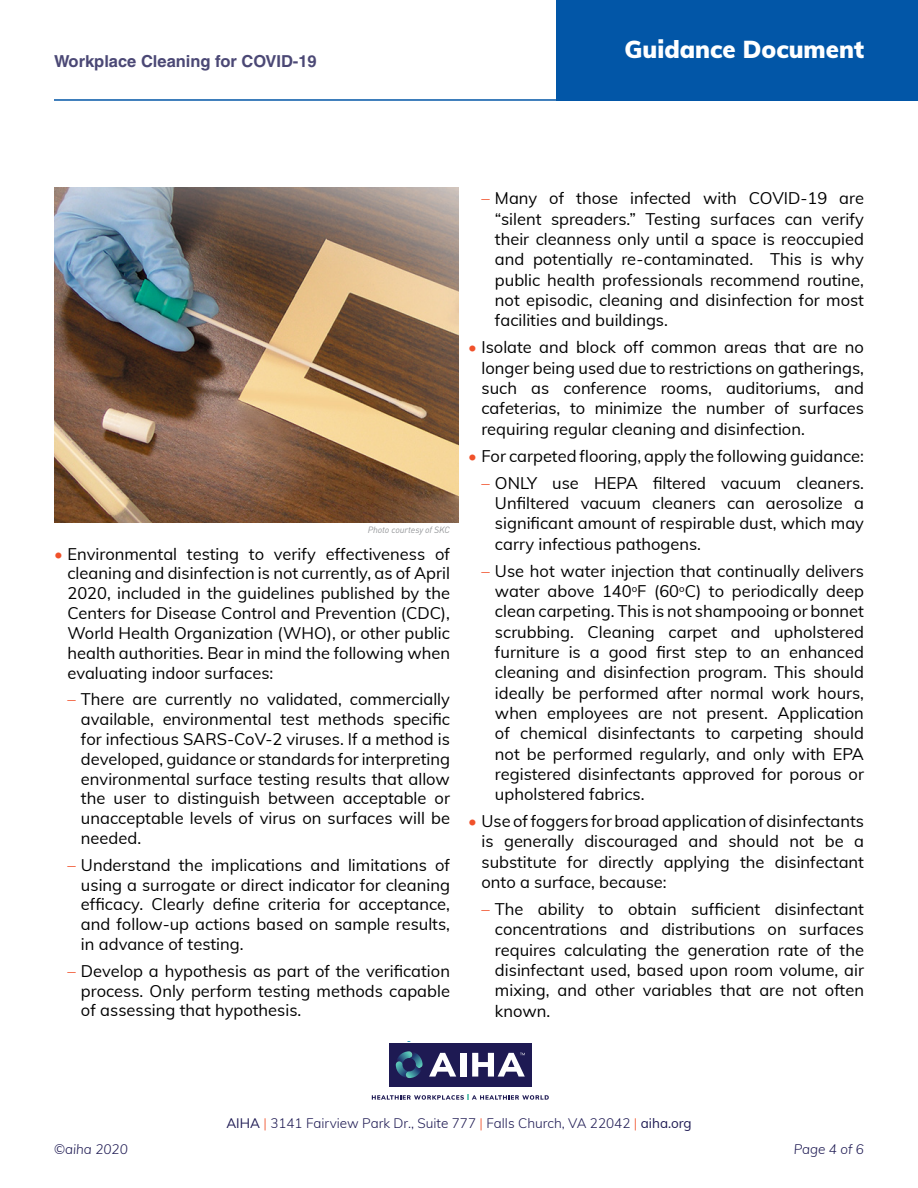
<style>
.page{position:relative;width:918px;height:1188px;background:#fff}
.page>*{position:absolute;margin:0;border:0;box-sizing:border-box;transform-origin:0 0}
.t1{font:900 24px "Muli";color:#fff}
.t2{font:16.5px/20.2px "Muli";color:#000;text-align:justify}
.t3{font:700 16.5px "Helvetica";color:#4b4875}
.t4{font:300 13.5px "Muli";color:#1e1a53}
.t5{font:italic 300 13.5px "Muli";color:#1e1a53}
.t6{font:italic 9px "DINOT";letter-spacing:-.01em;color:#939598}
.s1{color:#f0512a}
.s2{font-weight:400}
</style>
<div class="page">
<hr style="left:54px;top:99px;width:537px;height:2px;background:#0256a7">
<div style="left:556px;top:0;width:362px;height:101px;background:#0256a7"></div>
<svg style="left:372px;top:1041px;width:177px;height:59px"></svg>
<img style="left:54px;top:188px;width:405px;height:335px">
<p class="t3" style="left:54px;top:51px;width:264px">Workplace Cleaning for COVID-19</p>
<h1 class="t1" style="left:625px;top:31px;width:241px">Guidance Document</h1>
<p class="t6" style="left:368px;top:524px;width:84px">Photo courtesy of SKC</p>
<p class="t2" style="left:67px;top:543px;width:384px;line-height:19.8px;text-indent:-13px"><span class="s1">•</span> Environmental testing to verify effectiveness of cleaning and disinfection is not currently, as of April 2020, included in the guidelines published by the Centers for Disease Control and Prevention (CDC), World Health Organization (WHO), or other public health authorities. Bear in mind the following when evaluating indoor surfaces:</p>
<p class="t2" style="left:81px;top:689px;width:371px;line-height:19.8px;text-indent:-13px"><span class="s1">–</span> There are currently no validated, commercially available, environmental test methods specific for infectious SARS-CoV-2 viruses. If a method is developed, guidance or standards for interpreting environmental surface testing results that allow the user to distinguish between acceptable or unacceptable levels of virus on surfaces will be needed.</p>
<p class="t2" style="left:81px;top:854px;width:371px;line-height:19.8px;text-indent:-13px"><span class="s1">–</span> Understand the implications and limitations of using a surrogate or direct indicator for cleaning efficacy. Clearly define criteria for acceptance, and follow-up actions based on sample results, in advance of testing.</p>
<p class="t2" style="left:81px;top:960px;width:371px;line-height:19.8px;text-indent:-13px"><span class="s1">–</span> Develop a hypothesis as part of the verification process. Only perform testing methods capable of assessing that hypothesis.</p>
<p class="t2" style="left:495px;top:188px;width:371px;text-indent:-13px"><span class="s1">–</span> Many of those infected with COVID-19 are “silent spreaders.” Testing surfaces can verify their cleanness only until a space is reoccupied and potentially re-contaminated. This is why public health professionals recommend routine, not episodic, cleaning and disinfection for most facilities and buildings.</p>
<p class="t2" style="left:481px;top:336px;width:384px;text-indent:-13px"><span class="s1">•</span> Isolate and block off common areas that are no longer being used due to restrictions on gatherings, such as conference rooms, auditoriums, and cafeterias, to minimize the number of surfaces requiring regular cleaning and disinfection.</p>
<p class="t2" style="left:468px;top:445px;width:398px"><span class="s1">•</span> For carpeted flooring, apply the following guidance:</p>
<p class="t2" style="left:495px;top:472px;width:371px;text-indent:-13px"><span class="s1">–</span> ONLY use HEPA filtered vacuum cleaners.<br>Unfiltered vacuum cleaners can aerosolize a significant amount of respirable dust, which may carry infectious pathogens.</p>
<p class="t2" style="left:495px;top:560px;width:371px;text-indent:-13px"><span class="s1">–</span> Use hot water injection that continually delivers water above 140<sup>o</sup>F (60<sup>o</sup>C) to periodically deep clean carpeting. This is not shampooing or bonnet scrubbing. Cleaning carpet and upholstered furniture is a good first step to an enhanced cleaning and disinfection program. This should ideally be performed after normal work hours, when employees are not present. Application of chemical disinfectants to carpeting should not be performed regularly, and only with EPA registered disinfectants approved for porous or upholstered fabrics.</p>
<p class="t2" style="left:481px;top:810px;width:384px;text-indent:-13px"><span class="s1">•</span> Use of foggers for broad application of disinfectants is generally discouraged and should not be a substitute for directly applying the disinfectant onto a surface, because:</p>
<p class="t2" style="left:495px;top:898px;width:371px;text-indent:-13px"><span class="s1">–</span> The ability to obtain sufficient disinfectant concentrations and distributions on surfaces requires calculating the generation rate of the disinfectant used, based upon room volume, air mixing, and other variables that are not often known.</p>
<p class="t4" style="left:226px;top:1113px;width:467px"><span class="s2">AIHA</span> <span class="s1">|</span> 3141 Fairview Park Dr., Suite 777 <span class="s1">|</span> Falls Church, VA 22042 <span class="s1">|</span> <span class="s2">aiha.org</span></p>
<p class="t5" style="left:54px;top:1140px;width:75px">©aiha 2020</p>
<p class="t5" style="left:794px;top:1140px;width:72px">Page 4 of 6</p>
</div>
